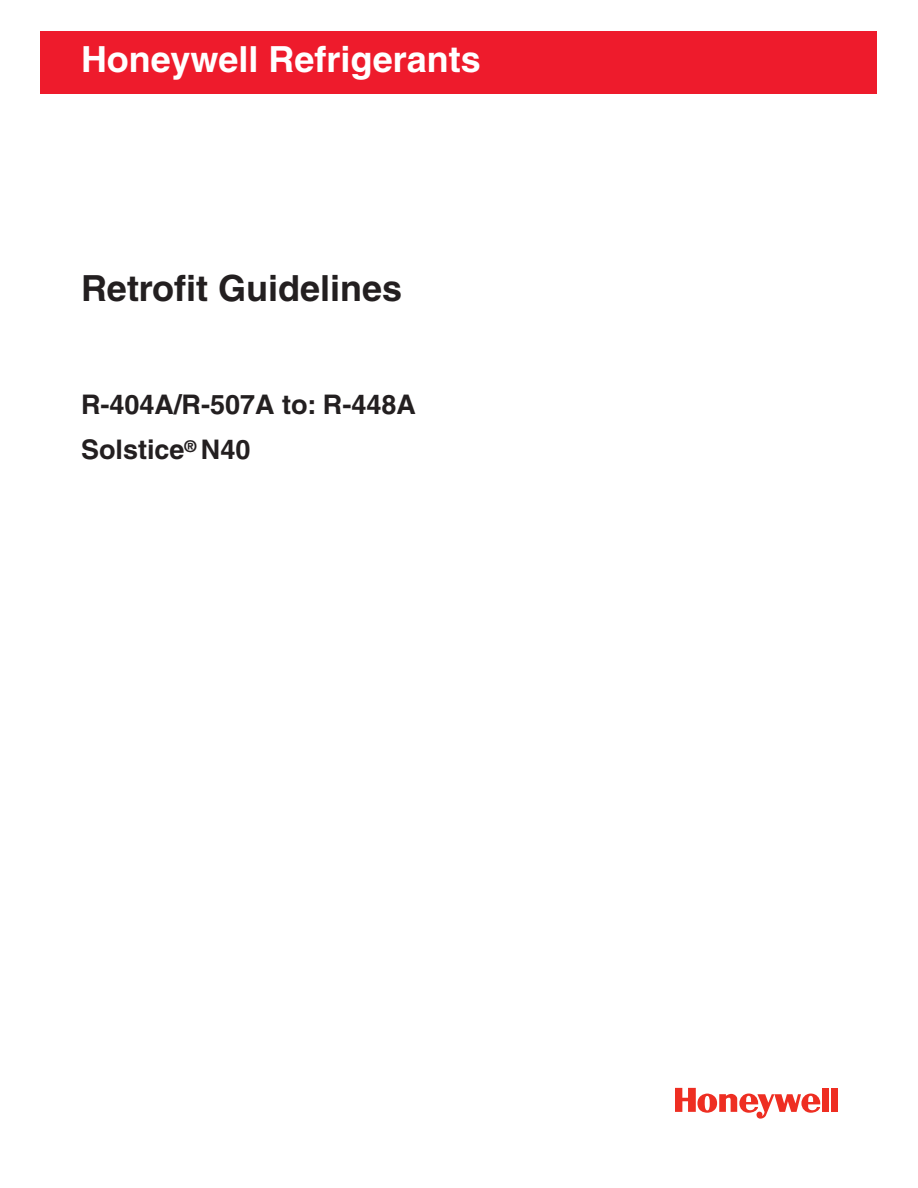
<style>
.page{position:relative;width:918px;height:1188px;background:#fff}
.page>*{position:absolute;margin:0;border:0;box-sizing:border-box;transform-origin:0 0}
.t1{font:700 36px "Helvetica";color:#fff}
.t2{font:700 36px "Helvetica";color:#231f20}
.t3{font:700 27px/45px "Helvetica";color:#231f20}
</style>
<div class="page">
<div style="left:40px;top:32px;width:837px;height:62px;background:#ee1b2c"></div>
<div style="left:822px;top:1088px;width:7px;height:24px;background:#ee2e22"></div>
<div style="left:831px;top:1088px;width:7px;height:24px;background:#ee2e22"></div>
<svg style="left:675px;top:1088px;width:145px;height:31px"></svg>
<h1 class="t1" style="left:81px;top:46px;width:401px">Honeywell Refrigerants</h1>
<h1 class="t2" style="left:81px;top:276px;width:323px">Retrofit Guidelines</h1>
<p class="t3" style="left:81px;top:385px;width:336px">R-404A/R-507A to: R-448A<br>Solstice<sup>®</sup> N40</p>
</div>
